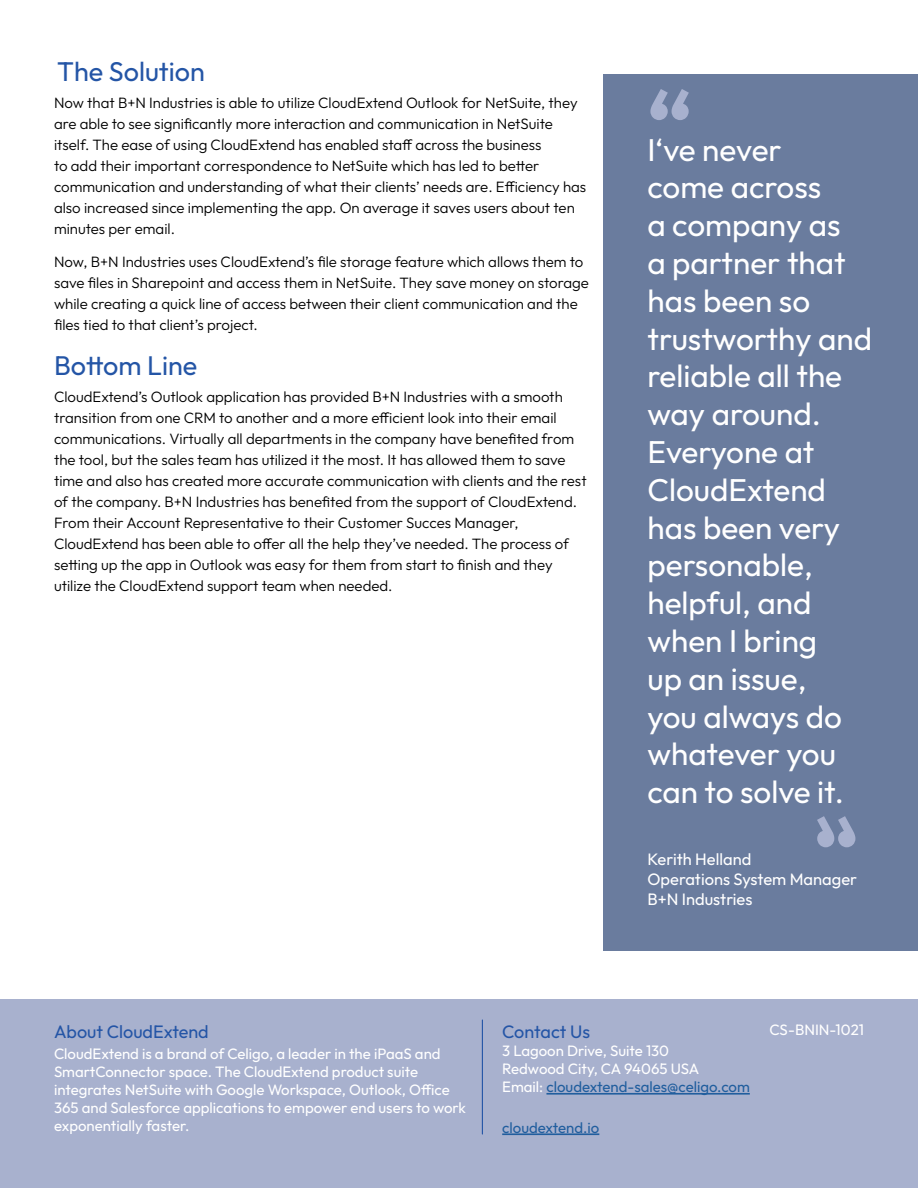
<style>
.page{position:relative;width:918px;height:1188px;background:#fff}
.page>*{position:absolute;margin:0;border:0;box-sizing:border-box;transform-origin:0 0}
.t1{font:100 93px "Outfit";color:#a8b1ce}
.t2{font:100 31.5px/37.8px "Outfit";color:#fff}
.t3{font:100 27px "Outfit";color:#2455a6}
.t4{font:100 18px "Outfit";color:#2455a6}
.t5{font:100 16.5px/19.8px "Outfit";color:#fff}
.t6{font:100 15px/21px "Outfit";color:#000}
.t7{font:100 15px/18px "Outfit";color:#fff}
.t8{font:100 15px "Outfit";color:#215e9e}
.s1{color:#215e9e}
</style>
<div class="page">
<div style="left:0;top:999px;width:918px;height:189px;background:#a8b1ce"></div>
<div style="left:603px;top:75px;width:315px;height:876px;background:#6a7c9e"></div>
<hr style="left:546px;top:1093px;width:204px;height:2px;background:#215e9e">
<hr style="left:502px;top:1133px;width:97px;height:2px;background:#215e9e">
<hr style="left:482px;top:1020px;width:1px;height:114px;background:#2455a6">
<h3 class="t3" style="left:57px;top:57px;width:149px">The Solution</h3>
<p class="t6" style="left:54px;top:93px;width:534px">Now that B+N Industries is able to utilize CloudExtend Outlook for NetSuite, they are able to see significantly more interaction and communication in NetSuite itself. The ease of using CloudExtend has enabled staff across the business<br>to add their important correspondence to NetSuite which has led to better communication and understanding of what their clients’ needs are. Efficiency has also increased since implementing the app. On average it saves users about ten minutes per email.</p>
<p class="t6" style="left:54px;top:252px;width:537px">Now, B+N Industries uses CloudExtend’s file storage feature which allows them to save files in Sharepoint and access them in NetSuite. They save money on storage while creating a quick line of access between their client communication and the files tied to that client’s project.</p>
<h3 class="t3" style="left:54px;top:351px;width:145px">Bottom Line</h3>
<p class="t6" style="left:54px;top:387px;width:534px">CloudExtend’s Outlook application has provided B+N Industries with a smooth transition from one CRM to another and a more efficient look into their email communications. Virtually all departments in the company have benefited from the tool, but the sales team has utilized it the most. It has allowed them to save time and also has created more accurate communication with clients and the rest of the company. B+N Industries has benefited from the support of CloudExtend.<br>From their Account Representative to their Customer Succes Manager, CloudExtend has been able to offer all the help they’ve needed. The process of setting up the app in Outlook was easy for them from start to finish and they utilize the CloudExtend support team when needed.</p>
<h1 class="t1" style="left:647px;top:72px;width:47px">“</h1>
<h2 class="t2" style="left:647px;top:130px;width:226px">I‘ve never<br>come across<br>a company as<br>a partner that has been so trustworthy and reliable all the way around.<br>Everyone at<br>CloudExtend has been very personable, helpful, and when I bring<br>up an issue,<br>you always do whatever you can to solve it.</h2>
<p class="t5" style="left:647px;top:849px;width:211px">Kerith Helland<br>Operations System Manager<br>B+N Industries</p>
<p class="t4" style="left:54px;top:1022px;width:156px">About CloudExtend</p>
<p class="t7" style="left:54px;top:1045px;width:414px">CloudExtend is a brand of Celigo, a leader in the iPaaS and SmartConnector space. The CloudExtend product suite integrates NetSuite with Google Workspace, Outlook, Office 365 and Salesforce applications to empower end users to work exponentially faster.</p>
<p class="t4" style="left:502px;top:1022px;width:89px">Contact Us</p>
<p class="t7" style="left:502px;top:1042px;width:249px">3 Lagoon Drive, Suite 130<br>Redwood City, CA 94065 USA<br>Email: <span class="s1">cloudextend-sales@celigo.com</span></p>
<p class="t8" style="left:502px;top:1119px;width:99px">cloudextend.io</p>
<p class="t7" style="left:769px;top:1021px;width:96px">CS-BNIN-1021</p>
</div>
